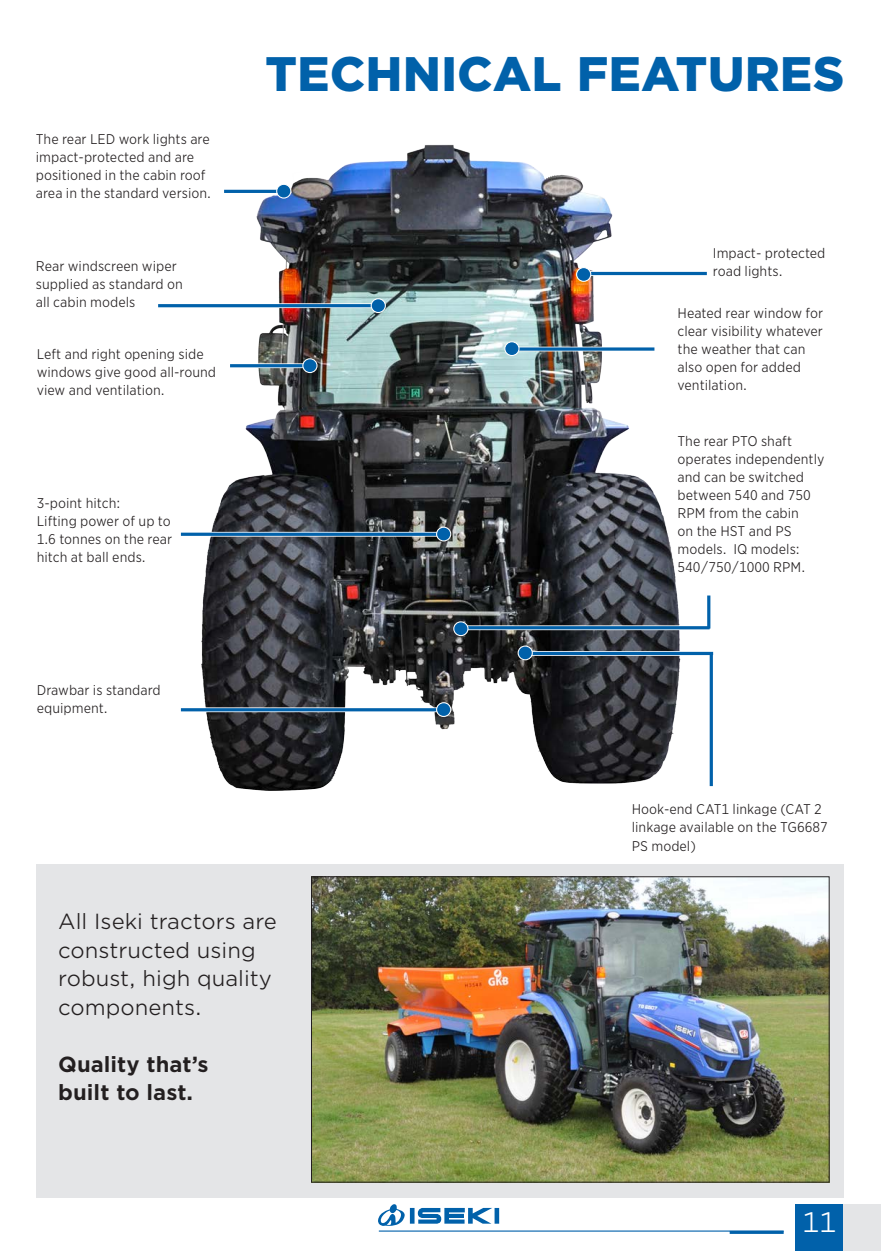
<style>
.page{position:relative;width:881px;height:1251px;background:#fff}
.page>*{position:absolute;margin:0;border:0;box-sizing:border-box;transform-origin:0 0}
.Subhead{font:900 46.5px "Gotham S Sm";color:#0161aa}
.t1{font:27px "Gotham Office";color:#fff}
.t2{font:21px/28.5px "Gotham Office";color:#231f20}
.t3{font:700 21px/28.5px "Gotham Office";color:#231f20}
.t4{font:13.5px/18px "Gotham Narrow Office";color:#231f20}
</style>
<div class="page">
<img style="left:158px;top:144px;width:523px;height:647px">
<div style="left:795px;top:1204px;width:49px;height:47px;background:#0161aa"></div>
<svg style="left:378px;top:1204px;width:121px;height:22px"></svg>
<hr style="left:379px;top:1230px;width:405px;height:1px;background:#0161aa">
<hr style="left:730px;top:1231px;width:54px;height:3px;background:#0161aa">
<div style="left:843px;top:1204px;width:38px;height:47px;background:#e4e5e7"></div>
<svg style="left:212px;top:303px;width:159px;height:5px"></svg>
<svg style="left:224px;top:189px;width:52px;height:5px"></svg>
<hr style="left:224px;top:190px;width:56px;height:3px;background:#0161aa">
<div style="left:277px;top:184px;width:14px;height:14px;background:#0161aa;border-radius:50%"></div>
<div style="left:276px;top:184px;width:15px;height:15px;border:1px solid #fff;border-radius:50%"></div>
<svg style="left:230px;top:363px;width:72px;height:5px"></svg>
<hr style="left:230px;top:364px;width:77px;height:3px;background:#0161aa">
<div style="left:303px;top:359px;width:14px;height:13px;background:#0161aa;border-radius:50%"></div>
<div style="left:302px;top:358px;width:16px;height:15px;border:1px solid #fff;border-radius:50%"></div>
<hr style="left:158px;top:304px;width:217px;height:3px;background:#0161aa">
<div style="left:371px;top:299px;width:14px;height:13px;background:#0161aa;border-radius:50%"></div>
<div style="left:371px;top:298px;width:15px;height:15px;border:1px solid #fff;border-radius:50%"></div>
<svg style="left:519px;top:347px;width:135px;height:4px"></svg>
<div style="left:505px;top:342px;width:14px;height:13px;background:#0161aa;border-radius:50%"></div>
<div style="left:504px;top:341px;width:15px;height:15px;border:1px solid #fff;border-radius:50%"></div>
<div style="left:583px;top:271px;width:124px;height:5px;background:#e3edf5"></div>
<hr style="left:583px;top:272px;width:124px;height:3px;background:#0161aa">
<div style="left:577px;top:268px;width:14px;height:13px;background:#0161aa;border-radius:50%"></div>
<div style="left:576px;top:267px;width:15px;height:15px;border:1px solid #fff;border-radius:50%"></div>
<svg style="left:181px;top:532px;width:255px;height:5px"></svg>
<hr style="left:181px;top:533px;width:261px;height:3px;background:#0161aa">
<div style="left:437px;top:527px;width:14px;height:14px;background:#0161aa;border-radius:50%"></div>
<div style="left:436px;top:527px;width:15px;height:14px;border:1px solid #fff;border-radius:50%"></div>
<svg style="left:181px;top:707px;width:255px;height:5px"></svg>
<hr style="left:181px;top:708px;width:261px;height:3px;background:#0161aa">
<div style="left:437px;top:703px;width:14px;height:13px;background:#0161aa;border-radius:50%"></div>
<div style="left:436px;top:702px;width:15px;height:15px;border:1px solid #fff;border-radius:50%"></div>
<svg style="left:467px;top:625px;width:243px;height:5px"></svg>
<svg style="left:706px;top:595px;width:5px;height:33px"></svg>
<hr style="left:462px;top:626px;width:248px;height:3px;background:#0161aa">
<hr style="left:707px;top:595px;width:3px;height:33px;background:#0161aa">
<div style="left:454px;top:622px;width:14px;height:13px;background:#0161aa;border-radius:50%"></div>
<div style="left:453px;top:621px;width:15px;height:15px;border:1px solid #fff;border-radius:50%"></div>
<svg style="left:532px;top:651px;width:181px;height:5px"></svg>
<svg style="left:709px;top:655px;width:1px;height:131px"></svg>
<hr style="left:528px;top:652px;width:185px;height:3px;background:#0161aa">
<hr style="left:710px;top:655px;width:3px;height:131px;background:#0161aa">
<div style="left:518px;top:646px;width:14px;height:14px;background:#0161aa;border-radius:50%"></div>
<div style="left:518px;top:645px;width:15px;height:15px;border:1px solid #fff;border-radius:50%"></div>
<div style="left:36px;top:864px;width:808px;height:333px;background:#e4e5e7"></div>
<img style="left:313px;top:878px;width:514px;height:302px">
<div style="left:311px;top:876px;width:518px;height:306px;border:1px solid #231f20"></div>
<p class="t4" style="left:36px;top:129px;width:177px">The rear LED work lights are impact-protected and are positioned in the cabin roof area in the standard version.</p>
<p class="t4" style="left:36px;top:257px;width:149px">Rear windscreen wiper supplied as standard on all cabin models</p>
<p class="t4" style="left:37px;top:345px;width:181px">Left and right opening side windows give good all-round view and ventilation.</p>
<p class="t4" style="left:37px;top:494px;width:85px">3-point hitch:</p>
<p class="t4" style="left:37px;top:512px;width:137px;text-align:justify">Lifting power of up to 1.6 tonnes on the rear hitch at ball ends.</p>
<p class="t4" style="left:37px;top:680px;width:125px">Drawbar is standard equipment.</p>
<p class="Subhead" style="left:265px;top:41px;width:581px">TECHNICAL FEATURES</p>
<p class="t4" style="left:713px;top:244px;width:114px">Impact- protected road lights.</p>
<p class="t4" style="left:677px;top:304px;width:147px">Heated rear window for clear visibility whatever the weather that can also open for added ventilation.</p>
<p class="t4" style="left:677px;top:432px;width:148px">The rear PTO shaft operates independently and can be switched between 540 and 750<br>RPM from the cabin<br>on the HST and PS models. IQ models:<br>540/750/1000 RPM.</p>
<p class="t4" style="left:632px;top:800px;width:198px">Hook-end CAT1 linkage (CAT 2 linkage available on the TG6687</p>
<p class="t4" style="left:632px;top:837px;width:66px">PS model)</p>
<p class="t2" style="left:58px;top:907px;width:220px">All Iseki tractors are constructed using robust, high quality components.</p>
<p class="t3" style="left:58px;top:1050px;width:152px">Quality that’s built to last.</p>
<p class="t1" style="left:802px;top:1204px;width:36px">11</p>
</div>
